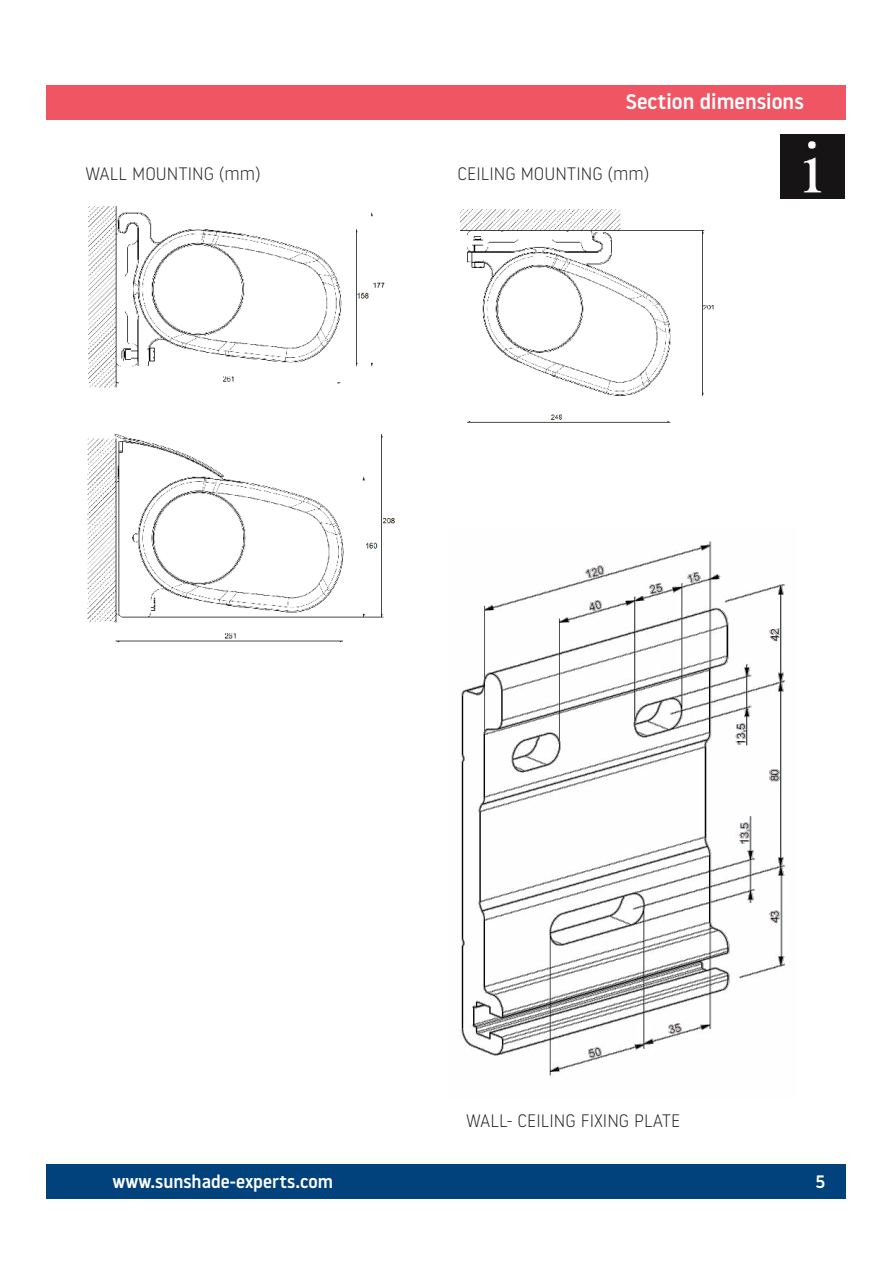
<style>
.page{position:relative;width:893px;height:1263px;background:#fff}
.page>*{position:absolute;margin:0;border:0;box-sizing:border-box;transform-origin:0 0}
.t1{font:500 21px "Noway";color:#fff}
.t2{font:300 18px "Noway";color:#231f20}
.t3{font:500 18px "Noway";color:#fff}
</style>
<div class="page">
<div style="left:47px;top:1164px;width:799px;height:34px;background:#01427c"></div>
<div style="left:47px;top:85px;width:799px;height:34px;background:#ef5562"></div>
<img style="left:781px;top:134px;width:64px;height:64px">
<img style="left:87px;top:434px;width:308px;height:209px">
<img style="left:88px;top:206px;width:297px;height:182px">
<img style="left:461px;top:209px;width:253px;height:214px">
<img style="left:461px;top:541px;width:324px;height:535px">
<p class="t1" style="left:626px;top:87px;width:180px">Section dimensions</p>
<p class="t2" style="left:86px;top:161px;width:177px">WALL MOUNTING (mm)</p>
<p class="t2" style="left:458px;top:161px;width:193px">CEILING MOUNTING (mm)</p>
<p class="t2" style="left:466px;top:1108px;width:216px">WALL- CEILING FIXING PLATE</p>
<p class="t3" style="left:112px;top:1169px;width:222px">www.sunshade-experts.com</p>
<p class="t3" style="left:815px;top:1169px;width:11px">5</p>
</div>
